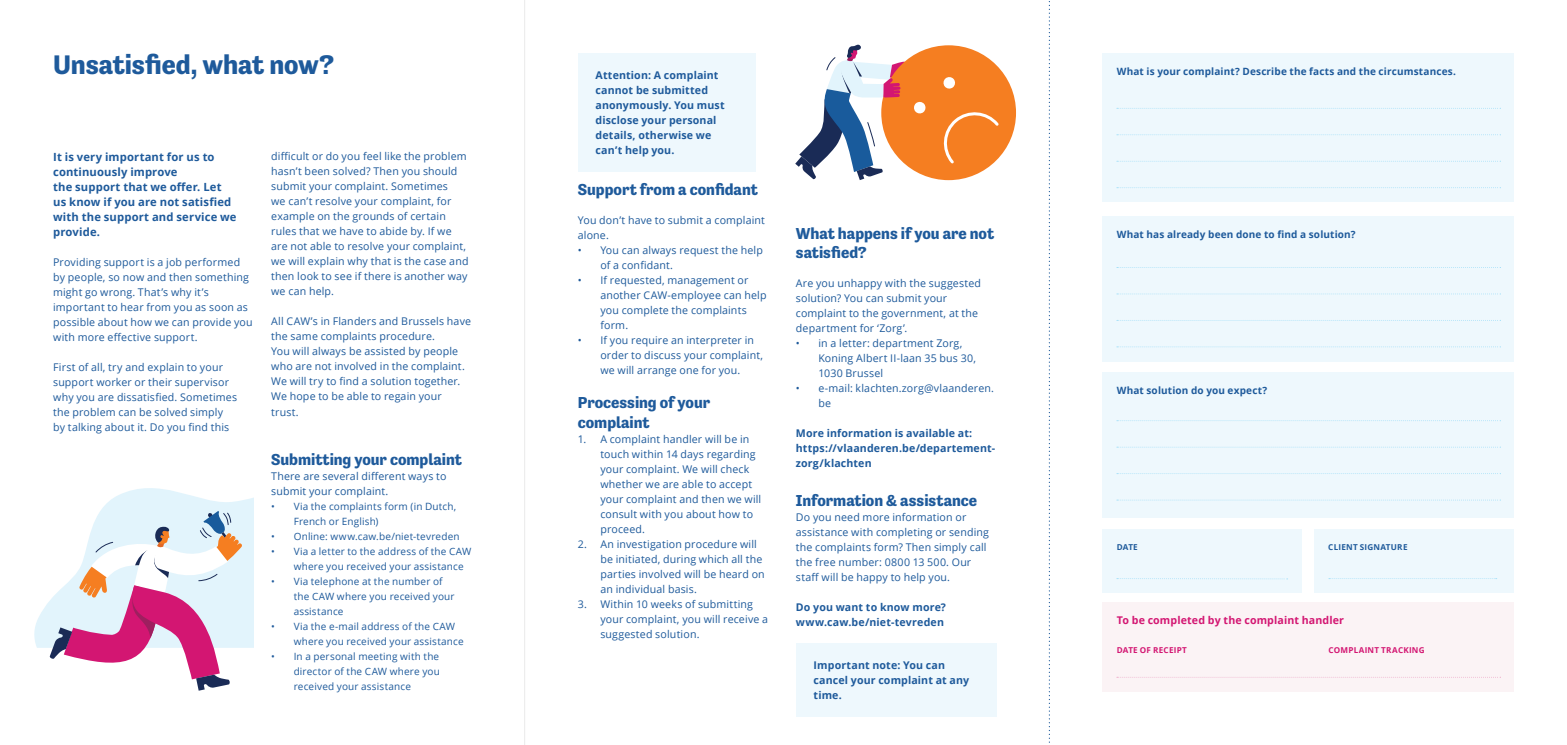
<style>
.page{position:relative;width:1567px;height:745px;background:#fff}
.page>*{position:absolute;margin:0;border:0;box-sizing:border-box;transform-origin:0 0}
.t1{font:700 27.5px "Tenso";letter-spacing:-.005em;color:#1e5a9b}
.t2{font:700 16.25px/19.5px "Tenso";color:#1e5a9b}
.t3{font:700 11.25px/15px "Open Sans";letter-spacing:.01em;color:#1e5a9b}
.t4{font:10.62px/15px "Open Sans";letter-spacing:.015em;color:#1e5a9b}
.t5{font:700 10.62px/15px "Open Sans";letter-spacing:.01em;color:#1e5a9b}
.t6{font:700 10.62px "Open Sans";letter-spacing:.01em;color:#d31672}
.t7{font:10px/15px "Open Sans";letter-spacing:.015em;color:#1e5a9b}
.t8{font:700 10px "Open Sans";letter-spacing:.015em;color:#1e5a9b}
.t9{font:700 8.12px "Open Sans";letter-spacing:.025em;color:#d31672}
.t10{font:700 8.12px "Open Sans";letter-spacing:.025em;color:#1e5a9b}
</style>
<div class="page">
<div style="left:795px;top:643px;width:201px;height:73px;background:#eef8fd"></div>
<div style="left:578px;top:53px;width:177px;height:119px;background:#eef8fd"></div>
<svg style="left:34px;top:488px;width:219px;height:202px"></svg>
<div style="left:881px;top:45px;width:134px;height:135px;background:#f57e21;border-radius:50%"></div>
<svg style="left:943px;top:112px;width:58px;height:54px"></svg>
<svg style="left:943px;top:77px;width:12px;height:12px"></svg>
<svg style="left:795px;top:45px;width:131px;height:135px"></svg>
<hr style="left:524px;top:0;width:1px;height:744px;background:#231f20">
<svg style="left:1048px;top:1px;width:2px;height:742px"></svg>
<div style="left:1102px;top:53px;width:411px;height:149px;background:#eef8fd"></div>
<div style="left:1102px;top:216px;width:411px;height:145px;background:#eef8fd"></div>
<div style="left:1102px;top:372px;width:411px;height:145px;background:#eef8fd"></div>
<div style="left:1102px;top:529px;width:200px;height:63px;background:#eef8fd"></div>
<div style="left:1102px;top:601px;width:411px;height:90px;background:#fbf3f5"></div>
<div style="left:1313px;top:529px;width:200px;height:63px;background:#eef8fd"></div>
<svg style="left:1116px;top:578px;width:171px;height:1px"></svg>
<svg style="left:1328px;top:578px;width:168px;height:1px"></svg>
<svg style="left:1116px;top:420px;width:384px;height:1px"></svg>
<svg style="left:1116px;top:267px;width:384px;height:1px"></svg>
<svg style="left:1116px;top:108px;width:384px;height:1px"></svg>
<svg style="left:1117px;top:446px;width:381px;height:1px"></svg>
<svg style="left:1116px;top:293px;width:382px;height:1px"></svg>
<svg style="left:1116px;top:134px;width:384px;height:1px"></svg>
<svg style="left:1116px;top:473px;width:384px;height:1px"></svg>
<svg style="left:1116px;top:320px;width:384px;height:1px"></svg>
<svg style="left:1116px;top:161px;width:384px;height:1px"></svg>
<svg style="left:1116px;top:499px;width:382px;height:1px"></svg>
<svg style="left:1116px;top:346px;width:384px;height:1px"></svg>
<svg style="left:1116px;top:187px;width:384px;height:1px"></svg>
<h1 class="t1" style="left:53px;top:49px;width:282px">Unsatisfied, what now?</h1>
<p class="t3" style="left:53px;top:149px;width:185px">It is very important for us to continuously improve<br>the support that we offer. Let us know if you are not satisfied with the support and service we provide.</p>
<p class="t4" style="left:53px;top:254px;width:201px">Providing support is a job performed by people, so now and then something might go wrong. That’s why it’s important to hear from you as soon as possible about how we can provide you with more effective support.</p>
<p class="t4" style="left:53px;top:359px;width:185px">First of all, try and explain to your support worker or their supervisor why you are dissatisfied. Sometimes the problem can be solved simply by talking about it. Do you find this</p>
<p class="t4" style="left:271px;top:148px;width:199px">difficult or do you feel like the problem hasn’t been solved? Then you should submit your complaint. Sometimes<br>we can’t resolve your complaint, for example on the grounds of certain rules that we have to abide by. If we are not able to resolve your complaint, we will explain why that is the case and then look to see if there is another way we can help.</p>
<p class="t4" style="left:271px;top:313px;width:201px">All CAW’s in Flanders and Brussels have the same complaints procedure.<br>You will always be assisted by people who are not involved in the complaint.<br>We will try to find a solution together.<br>We hope to be able to regain your trust.</p>
<h2 class="t2" style="left:271px;top:449px;width:192px">Submitting your complaint</h2>
<p class="t4" style="left:271px;top:468px;width:177px">There are several different ways to submit your complaint.</p>
<p class="t7" style="left:294px;top:498px;width:164px;text-indent:-22px">• Via the complaints form (in Dutch,<br>French or English)</p>
<p class="t7" style="left:271px;top:528px;width:190px">• Online: www.caw.be/niet-tevreden</p>
<p class="t7" style="left:294px;top:543px;width:179px;text-indent:-22px">• Via a letter to the address of the CAW where you received your assistance</p>
<p class="t7" style="left:294px;top:573px;width:162px;text-indent:-22px">• Via telephone at the number of the CAW where you received your assistance</p>
<p class="t7" style="left:294px;top:618px;width:171px;text-indent:-22px">• Via the e-mail address of the CAW where you received your assistance</p>
<p class="t7" style="left:294px;top:648px;width:148px;text-align:justify;text-indent:-22px">• In a personal meeting with the director of the CAW where you received your assistance</p>
<p class="t5" style="left:595px;top:67px;width:131px">Attention: A complaint cannot be submitted anonymously. You must disclose your personal details, otherwise we can’t help you.</p>
<p class="t8" style="left:1116px;top:64px;width:341px">What is your complaint? Describe the facts and the circumstances.</p>
<h2 class="t2" style="left:578px;top:180px;width:182px">Support from a confidant</h2>
<p class="t4" style="left:578px;top:212px;width:189px">You don’t have to submit a complaint alone.</p>
<p class="t4" style="left:600px;top:242px;width:164px;text-indent:-23px">• You can always request the help of a confidant.</p>
<p class="t4" style="left:600px;top:272px;width:168px;text-indent:-23px">• If requested, management or another CAW-employee can help you complete the complaints form.</p>
<p class="t4" style="left:600px;top:332px;width:164px;text-indent:-23px">• If you require an interpreter in order to discuss your complaint, we will arrange one for you.</p>
<h2 class="t2" style="left:578px;top:393px;width:134px">Processing of your complaint</h2>
<p class="t4" style="left:600px;top:431px;width:162px;text-indent:-23px">1. A complaint handler will be in touch within 14 days regarding your complaint. We will check whether we are able to accept your complaint and then we will consult with you about how to proceed.</p>
<p class="t4" style="left:600px;top:536px;width:166px;text-indent:-23px">2. An investigation procedure will be initiated, during which all the parties involved will be heard on an individual basis.</p>
<p class="t4" style="left:600px;top:596px;width:169px;text-indent:-23px">3. Within 10 weeks of submitting your complaint, you will receive a suggested solution.</p>
<h2 class="t2" style="left:795px;top:223px;width:200px">What happens if you are not satisfied?</h2>
<p class="t4" style="left:795px;top:275px;width:187px">Are you unhappy with the suggested solution? You can submit your complaint to the government, at the department for ‘Zorg’.</p>
<p class="t4" style="left:818px;top:335px;width:159px;text-indent:-23px">• in a letter: department Zorg,<br>Koning Albert II-laan 35 bus 30,<br>1030 Brussel</p>
<p class="t4" style="left:818px;top:380px;width:177px;text-indent:-23px">• e-mail: klachten.zorg@vlaanderen. be</p>
<p class="t5" style="left:795px;top:425px;width:201px">More information is available at: https://vlaanderen.be/departement&shy;zorg/klachten</p>
<h2 class="t2" style="left:795px;top:490px;width:183px">Information &amp; assistance</h2>
<p class="t4" style="left:795px;top:509px;width:194px">Do you need more information or assistance with completing or sending the complaints form? Then simply call the free number: 0800 13 500. Our staff will be happy to help you.</p>
<p class="t5" style="left:795px;top:599px;width:151px">Do you want to know more? www.caw.be/niet-tevreden</p>
<p class="t5" style="left:813px;top:657px;width:157px">Important note: You can cancel your complaint at any time.</p>
<p class="t8" style="left:1116px;top:227px;width:240px">What has already been done to find a solution?</p>
<p class="t8" style="left:1116px;top:383px;width:152px">What solution do you expect?</p>
<p class="t10" style="left:1116px;top:541px;width:23px">DATE</p>
<p class="t10" style="left:1328px;top:541px;width:81px">CLIENT SIGNATURE</p>
<p class="t6" style="left:1116px;top:612px;width:229px">To be completed by the complaint handler</p>
<p class="t9" style="left:1116px;top:644px;width:72px">DATE OF RECEIPT</p>
<p class="t9" style="left:1328px;top:644px;width:98px">COMPLAINT TRACKING</p>
</div>
